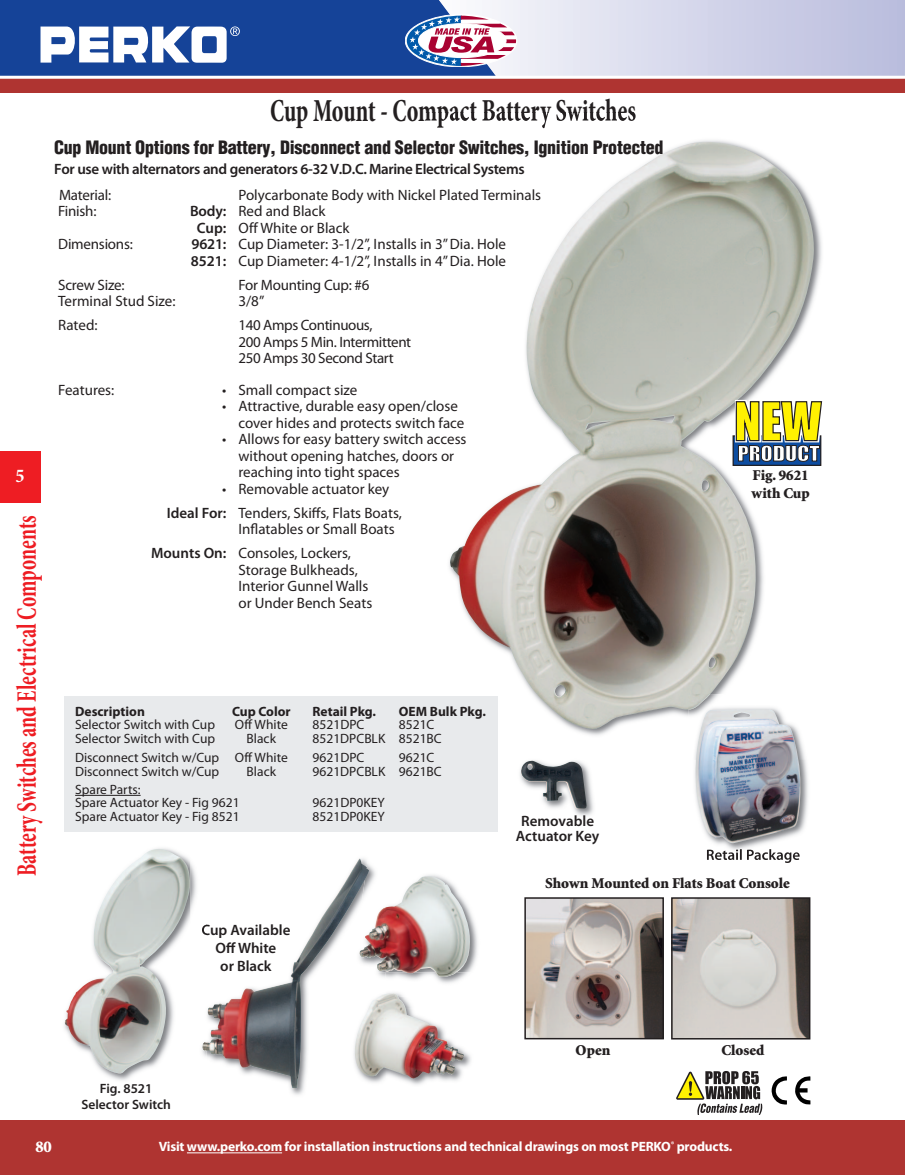
<style>
.page{position:relative;width:905px;height:1175px;background:#fff}
.page>*{position:absolute;margin:0;border:0;box-sizing:border-box;transform-origin:0 0}
.t1{font:700 condensed 32.4px "Minion Pro";letter-spacing:-.005em;color:#231f20;scale:.74 1}
.t2{font:700 condensed 28.35px "Minion Pro";color:#ee1d23;scale:.74 1}
.t3{font:700 condensed 19.5px "Minion Pro";color:#fff}
.t4{font:900 condensed 18px "Helvetica";letter-spacing:-.015em;color:#231f20}
.t5{font:900 16.5px "Minion";color:#fff}
.t6{font:15px/16.5px "Myriad Pro";color:#231f20}
.t7{font:600 15px "Myriad Pro";letter-spacing:-.02em;color:#231f20}
.t8{font:15px/16.5px "Myriad Pro";letter-spacing:-.025em;color:#231f20}
.t9{font:900 15px/18px "Minion";color:#231f20}
.t10{font:600 15px/18px "Myriad Pro";color:#231f20;text-align:center}
.t11{font:13.5px/13.5px "Myriad Pro";color:#231f20}
.t12{font:700 13.5px "Myriad Pro";letter-spacing:-.015em;color:#fff}
.t13{font:700 13.5px "Myriad Pro";color:#231f20}
.t14{font:600 13.5px/15px "Myriad Pro";color:#231f20;text-align:center}
.s1{font-weight:600}
</style>
<div class="page">
<div style="left:0;top:451px;width:40px;height:51px;background:#ee1d23"></div>
<div style="left:0;top:1120px;width:904px;height:54px;background:#af3431"></div>
<div style="left:0;top:0;width:505px;height:77px;background:#154398"></div>
<svg style="left:405px;top:0;width:499px;height:76px;background:#c8c8e0"></svg>
<hr style="left:187px;top:1152px;width:95px;height:1px;background:#fff">
<svg style="left:40px;top:26px;width:200px;height:37px"></svg>
<div style="left:0;top:79px;width:904px;height:14px;background:#af3431"></div>
<hr style="left:0;top:76px;width:904px;height:3px;background:#fff">
<img style="left:425px;top:113px;width:397px;height:646px">
<img style="left:450px;top:142px;width:364px;height:587px">
<div style="left:64px;top:695px;width:433px;height:136px;background:#e8eaec"></div>
<hr style="left:75px;top:795px;width:66px;height:1px;background:#231f20">
<img style="left:425px;top:875px;width:53px;height:94px">
<img style="left:386px;top:876px;width:86px;height:96px">
<img style="left:369px;top:865px;width:17px;height:107px">
<img style="left:377px;top:958px;width:9px;height:13px">
<img style="left:369px;top:907px;width:17px;height:51px">
<img style="left:207px;top:858px;width:162px;height:230px">
<img style="left:386px;top:1008px;width:85px;height:77px">
<img style="left:386px;top:972px;width:83px;height:36px">
<img style="left:435px;top:972px;width:21px;height:4px">
<img style="left:342px;top:972px;width:44px;height:116px">
<img style="left:349px;top:972px;width:37px;height:22px">
<img style="left:355px;top:1025px;width:109px;height:53px">
<img style="left:674px;top:900px;width:133px;height:136px">
<div style="left:671px;top:897px;width:139px;height:142px;border:2px solid #231f20"></div>
<img style="left:527px;top:900px;width:134px;height:136px">
<div style="left:524px;top:897px;width:140px;height:142px;border:2px solid #231f20"></div>
<img style="left:508px;top:751px;width:105px;height:65px">
<img style="left:521px;top:760px;width:65px;height:48px">
<img style="left:688px;top:694px;width:134px;height:167px">
<img style="left:688px;top:694px;width:22px;height:15px">
<img style="left:707px;top:849px;width:84px;height:14px">
<img style="left:695px;top:709px;width:105px;height:134px">
<svg style="left:676px;top:1071px;width:86px;height:44px"></svg>
<svg style="left:771px;top:1076px;width:16px;height:28px"></svg>
<svg style="left:795px;top:1076px;width:15px;height:28px"></svg>
<img style="left:64px;top:862px;width:127px;height:219px">
<img style="left:191px;top:864px;width:16px;height:193px">
<svg style="left:202px;top:1042px;width:5px;height:8px"></svg>
<svg style="left:202px;top:924px;width:5px;height:13px"></svg>
<img style="left:65px;top:848px;width:125px;height:225px">
<svg style="left:733px;top:400px;width:90px;height:66px"></svg>
<h1 class="t1" style="left:270px;top:98px;width:496px">Cup Mount - Compact Battery Switches</h1>
<h3 class="t3" style="left:15px;top:468px;width:11px">5</h3>
<h2 class="t2" style="left:16px;top:876px;width:489px;rotate:-90deg">Battery Switches and Electrical Components</h2>
<p class="t4" style="left:54px;top:141px;width:611px">Cup Mount Options for Battery, Disconnect and Selector Switches, Ignition Protected</p>
<p class="t7" style="left:54px;top:163px;width:472px">For use with alternators and generators 6-32V.D.C. Marine Electrical Systems</p>
<p class="t6" style="left:59px;top:188px;width:54px">Material:</p>
<p class="t6" style="left:238px;top:188px;width:304px">Polycarbonate Body with Nickel Plated Terminals</p>
<p class="t6" style="left:58px;top:204px;width:40px">Finish:</p>
<p class="t6" style="left:197px;top:204px;width:154px;text-indent:-7px"><span class="s1">Body:</span> Red and Black<br><span class="s1">Cup:</span> Off White or Black</p>
<p class="t6" style="left:58px;top:237px;width:76px">Dimensions:</p>
<p class="t6" style="left:191px;top:237px;width:317px"><span class="s1">9621:</span> Cup Diameter: 3-1/2”, Installs in 3” Dia. Hole<br><span class="s1">8521:</span> Cup Diameter: 4-1/2”, Installs in 4” Dia. Hole</p>
<p class="t6" style="left:58px;top:278px;width:68px">Screw Size:</p>
<p class="t6" style="left:238px;top:278px;width:132px">For Mounting Cup: #6</p>
<p class="t6" style="left:58px;top:294px;width:119px">Terminal Stud Size:</p>
<p class="t6" style="left:238px;top:294px;width:27px">3/8”</p>
<p class="t6" style="left:58px;top:318px;width:41px">Rated:</p>
<p class="t8" style="left:238px;top:318px;width:174px">140 Amps Continuous,<br>200 Amps 5 Min. Intermittent<br>250 Amps 30 Second Start</p>
<p class="t6" style="left:58px;top:383px;width:58px">Features:</p>
<p class="t6" style="left:222px;top:383px;width:137px">• Small compact size</p>
<p class="t6" style="left:238px;top:399px;width:227px;text-indent:-16px">• Attractive, durable easy open/close cover hides and protects switch face</p>
<p class="t6" style="left:238px;top:432px;width:229px;text-indent:-16px">• Allows for easy battery switch access without opening hatches, doors or reaching into tight spaces</p>
<p class="t6" style="left:167px;top:478px;width:236px;line-height:24px;text-indent:55px">• Removable actuator key<br><span class="s1">Ideal For:</span> Tenders, Skiffs, Flats Boats,</p>
<p class="t6" style="left:151px;top:518px;width:245px;line-height:24px;text-indent:87px">Inflatables or Small Boats<br><span class="s1">Mounts On:</span> Consoles, Lockers,</p>
<p class="t6" style="left:238px;top:563px;width:135px">Storage Bulkheads,<br>Interior Gunnel Walls or Under Bench Seats</p>
<p class="t13" style="left:75px;top:706px;width:71px">Description</p>
<p class="t13" style="left:232px;top:706px;width:60px">Cup Color</p>
<p class="t13" style="left:312px;top:706px;width:65px">Retail Pkg.</p>
<p class="t13" style="left:399px;top:706px;width:88px">OEM Bulk Pkg.</p>
<p class="t11" style="left:75px;top:719px;width:141px">Selector Switch with Cup</p>
<p class="t11" style="left:235px;top:719px;width:54px">Off White</p>
<p class="t11" style="left:312px;top:719px;width:53px">8521DPC</p>
<p class="t11" style="left:399px;top:719px;width:37px">8521C</p>
<p class="t11" style="left:75px;top:732px;width:141px">Selector Switch with Cup</p>
<p class="t11" style="left:246px;top:732px;width:31px">Black</p>
<p class="t11" style="left:312px;top:732px;width:131px">8521DPCBLK 8521BC</p>
<p class="t11" style="left:75px;top:752px;width:214px">Disconnect Switch w/Cup Off White</p>
<p class="t11" style="left:312px;top:752px;width:53px">9621DPC</p>
<p class="t11" style="left:399px;top:752px;width:37px">9621C</p>
<p class="t11" style="left:75px;top:765px;width:145px">Disconnect Switch w/Cup</p>
<p class="t11" style="left:247px;top:765px;width:31px">Black</p>
<p class="t11" style="left:312px;top:765px;width:131px">9621DPCBLK 9621BC</p>
<p class="t11" style="left:75px;top:783px;width:166px">Spare Parts:<br>Spare Actuator Key - Fig 9621</p>
<p class="t11" style="left:312px;top:797px;width:74px">9621DP0KEY</p>
<p class="t11" style="left:75px;top:810px;width:166px">Spare Actuator Key - Fig 8521</p>
<p class="t11" style="left:312px;top:810px;width:74px">8521DP0KEY</p>
<p class="t10" style="left:516px;top:815px;width:85px;line-height:15px">Removable<br>Actuator Key</p>
<p class="t9" style="left:751px;top:467px;width:60px">Fig. 9621 with Cup</p>
<p class="t9" style="left:545px;top:876px;width:246px">Shown Mounted on Flats Boat Console</p>
<p class="t10" style="left:201px;top:922px;width:90px">Cup Available<br>Off White<br>or Black</p>
<p class="t14" style="left:81px;top:1082px;width:91px">Fig. 8521<br>Selector Switch</p>
<p class="t9" style="left:575px;top:1042px;width:36px">Open</p>
<p class="t9" style="left:721px;top:1042px;width:44px">Closed</p>
<p class="t5" style="left:35px;top:1140px;width:18px">80</p>
<p class="t12" style="left:159px;top:1141px;width:575px">Visit www.perko.com for installation instructions and technical drawings on most PERKO<sup>®</sup> products.</p>
</div>
